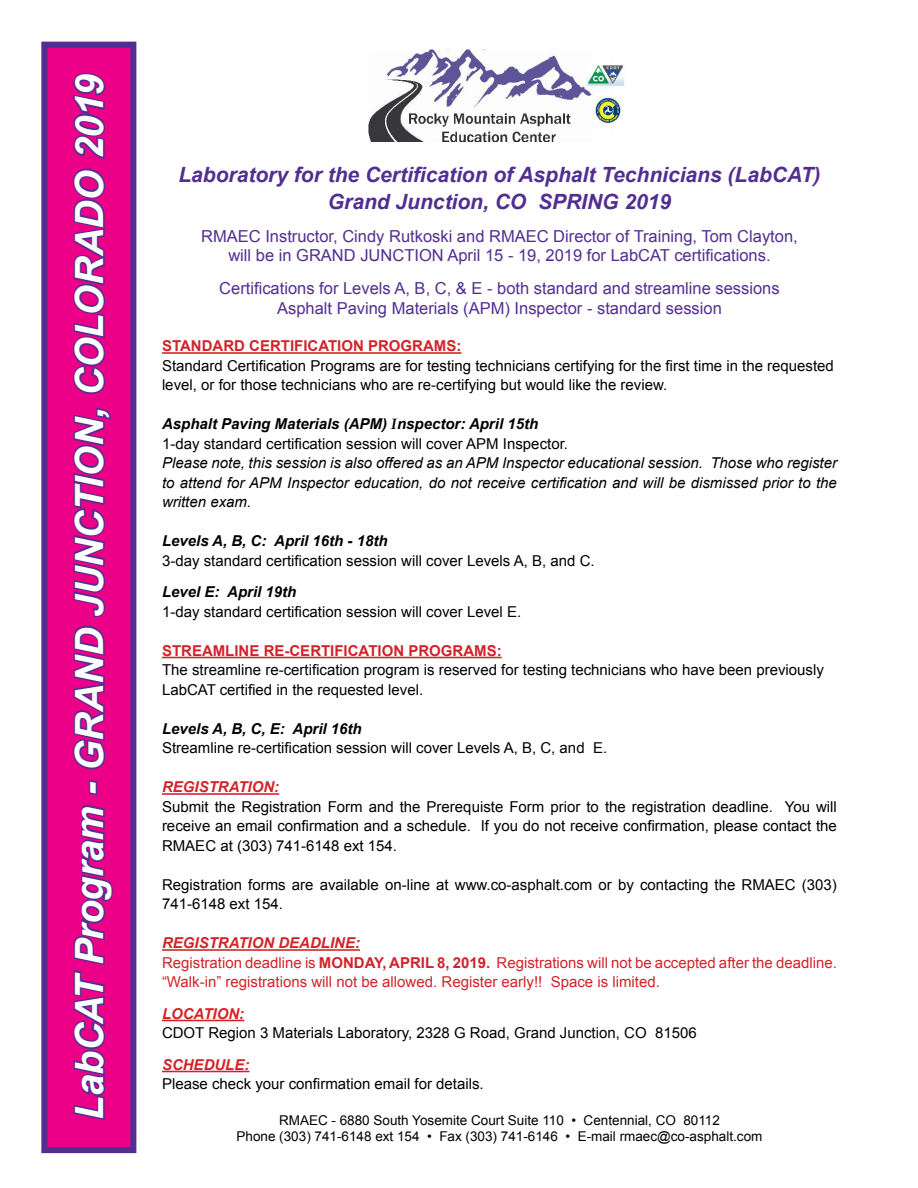
<style>
.page{position:relative;width:918px;height:1188px;background:#fff}
.page>*{position:absolute;margin:0;border:0;box-sizing:border-box;transform-origin:0 0}
.t1{font:italic 700 39px "Arial";letter-spacing:-.005em;color:#fff}
.t2{font:italic 700 21px/27px "Arial";color:#522e91;text-align:center}
.t3{font:16.5px/19.5px "Arial";color:#522e91;text-align:center}
.t4{font:15px/19.5px "Arial";color:#000}
.t5{font:italic 15px/19.5px "Arial";color:#000;text-align:justify}
.t6{font:15px/19.5px "Arial";color:#d2232a}
.t7{font:700 15px "Arial";color:#d2232a}
.t8{font:italic 700 15px "Arial";color:#000}
.t9{font:italic 700 15px "Arial";color:#d2232a}
.t10{font:13.5px/16.2px "Arial";color:#000;text-align:center}
.s1{font-weight:700;font-style:italic}
.s2{font-family:"Book Antiqua";font-weight:700;font-style:italic}
.s3{font-weight:700}
</style>
<div class="page">
<hr style="left:162px;top:352px;width:299px;height:2px;background:#d2232a">
<hr style="left:162px;top:657px;width:340px;height:1px;background:#d2232a">
<hr style="left:162px;top:793px;width:117px;height:2px;background:#d2232a">
<hr style="left:162px;top:949px;width:198px;height:2px;background:#d2232a">
<hr style="left:162px;top:1020px;width:82px;height:1px;background:#d2232a">
<hr style="left:162px;top:1071px;width:88px;height:1px;background:#d2232a">
<img style="left:368px;top:49px;width:257px;height:92px">
<svg style="left:41px;top:41px;width:96px;height:1113px;background:#c20e8a"></svg>
<h1 class="t1" style="left:63px;top:1120px;width:1047px;rotate:-90deg">LabCAT Program - GRAND JUNCTION, COLORADO 2019</h1>
<h2 class="t2" style="left:178px;top:162px;width:644px">Laboratory for the Certification of Asphalt Technicians (LabCAT)<br>Grand Junction, CO SPRING 2019</h2>
<p class="t3" style="left:201px;top:227px;width:598px">RMAEC Instructor, Cindy Rutkoski and RMAEC Director of Training, Tom Clayton, will be in GRAND JUNCTION April 15 - 19, 2019 for LabCAT certifications.</p>
<p class="t3" style="left:219px;top:279px;width:562px">Certifications for Levels A, B, C, &amp; E - both standard and streamline sessions<br>Asphalt Paving Materials (APM) Inspector - standard session</p>
<p class="t7" style="left:162px;top:336px;width:301px">STANDARD CERTIFICATION PROGRAMS:</p>
<p class="t4" style="left:162px;top:356px;width:673px">Standard Certification Programs are for testing technicians certifying for the first time in the requested level, or for those technicians who are re-certifying but would like the review.</p>
<p class="t4" style="left:162px;top:415px;width:408px"><span class="s1">Asphalt Paving Materials (APM)</span> <span class="s2">I</span><span class="s1">nspector: April 15th<br></span>1-day standard certification session will cover APM Inspector.</p>
<p class="t5" style="left:162px;top:454px;width:677px">Please note, this session is also offered as an APM Inspector educational session. Those who register to attend for APM Inspector education, do not receive certification and will be dismissed prior to the written exam.</p>
<p class="t8" style="left:162px;top:531px;width:227px">Levels A, B, C: April 16th - 18th</p>
<p class="t4" style="left:162px;top:551px;width:434px">3-day standard certification session will cover Levels A, B, and C.</p>
<p class="t8" style="left:162px;top:582px;width:136px">Level E: April 19th</p>
<p class="t4" style="left:162px;top:602px;width:361px">1-day standard certification session will cover Level E.</p>
<p class="t7" style="left:162px;top:641px;width:341px">STREAMLINE RE-CERTIFICATION PROGRAMS:</p>
<p class="t4" style="left:162px;top:661px;width:663px">The streamline re-certification program is reserved for testing technicians who have been previously<br>LabCAT certified in the requested level.</p>
<p class="t8" style="left:162px;top:719px;width:201px">Levels A, B, C, E: April 16th</p>
<p class="t4" style="left:162px;top:739px;width:447px">Streamline re-certification session will cover Levels A, B, C, and E.</p>
<p class="t9" style="left:162px;top:777px;width:119px">REGISTRATION:</p>
<p class="t4" style="left:162px;top:797px;width:676px;text-align:justify">Submit the Registration Form and the Prerequiste Form prior to the registration deadline. You will receive an email confirmation and a schedule. If you do not receive confirmation, please contact the RMAEC at (303) 741-6148 ext 154.</p>
<p class="t4" style="left:162px;top:875px;width:676px">Registration forms are available on-line at www.co-asphalt.com or by contacting the RMAEC (303)<br>741-6148 ext 154.</p>
<p class="t6" style="left:162px;top:934px;width:676px"><span class="s1">REGISTRATION DEADLINE:<br></span>Registration deadline is <span class="s3">MONDAY, APRIL 8, 2019.</span> Registrations will not be accepted after the deadline. “Walk-in” registrations will not be allowed. Register early!! Space is limited.</p>
<p class="t9" style="left:162px;top:1004px;width:84px">LOCATION:</p>
<p class="t4" style="left:162px;top:1024px;width:536px">CDOT Region 3 Materials Laboratory, 2328 G Road, Grand Junction, CO 81506</p>
<p class="t9" style="left:162px;top:1055px;width:89px">SCHEDULE:</p>
<p class="t4" style="left:162px;top:1075px;width:323px">Please check your confirmation email for details.</p>
<p class="t10" style="left:237px;top:1112px;width:527px">RMAEC - 6880 South Yosemite Court Suite 110 • Centennial, CO 80112<br>Phone (303) 741-6148 ext 154 • Fax (303) 741-6146 • E-mail rmaec@co-asphalt.com</p>
</div>
